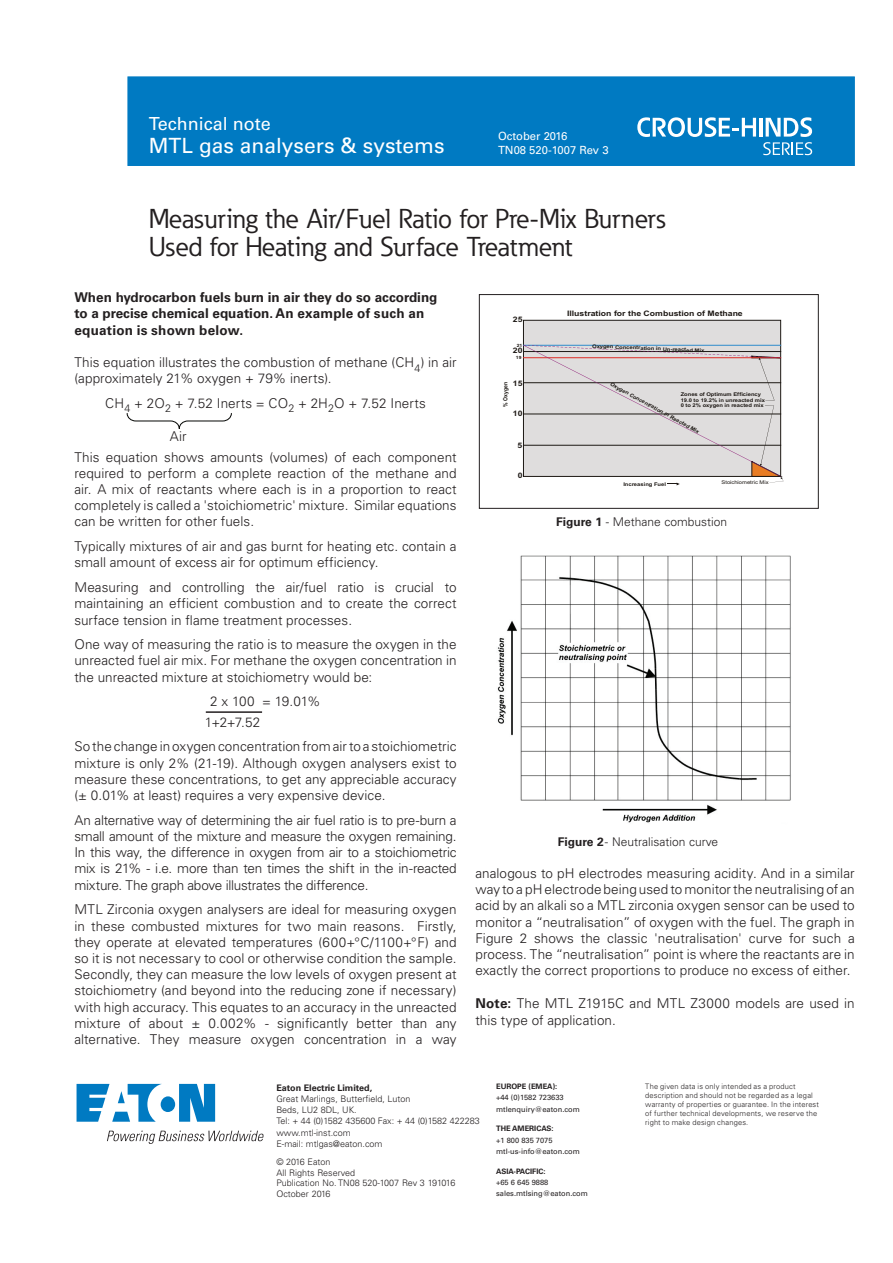
<style>
.page{position:relative;width:893px;height:1263px;background:#fff}
.page>*{position:absolute;margin:0;border:0;box-sizing:border-box;transform-origin:0 0}
.t1{font:27px/28.5px "Eaton";letter-spacing:-.01em;color:#231f20}
.t2{font:21px "Univers LT Pro 55 Roman";color:#fff}
.t3{font:18px "Univers LT Pro 55 Roman";color:#fff}
.t4{font:300 13.5px/16.2px "Univers LT Pro 45";letter-spacing:.005em;color:#231f20;text-align:justify}
.t5{font:700 13.5px/16.2px "Univers LT Pro 65";color:#231f20}
.t6{font:300 12px "Univers LT Pro 45";color:#231f20}
.t7{font:11.25px/14.2px "Univers LT Pro 55 Roman";color:#fff}
.t8{font:300 9px/11.2px "Univers LT Pro 45";color:#231f20}
.t9{font:700 9px "Univers LT Pro 65";color:#231f20}
.t10{font:300 7.5px/9px "Univers LT Pro 45";letter-spacing:.02em;color:#231f20}
.t11{font:7.5px/11.2px "Univers LT Pro 55 Roman";color:#231f20}
.t12{font:700 7.5px "Arial";color:#1d1814;scale:1.15 1}
.t13{font:700 7.5px "Univers LT Pro 65";color:#231f20}
.t14{font:700 5.85px "Arial";letter-spacing:-.005em;color:#1d1814;scale:.87 1}
.t15{font:700 5.25px "Arial";color:#1d1814;scale:1.07 1}
.t16{font:700 5.1px "Arial";color:#1d1814;scale:1.15 1}
.t17{font:5.1px "Arial";letter-spacing:-.005em;color:#1d1814;scale:1.15 1}
.t18{font:700 4.35px "Arial";color:#1d1814;scale:1.15 1}
.s1{font-family:"Univers LT Pro 65";font-weight:700}
</style>
<div class="page">
<div style="left:128px;top:77px;width:727px;height:89px;background:#007ac2"></div>
<svg style="left:637px;top:117px;width:119px;height:20px"></svg>
<hr style="left:759px;top:118px;width:3px;height:19px;background:#fff">
<svg style="left:763px;top:117px;width:49px;height:38px"></svg>
<svg style="left:77px;top:1084px;width:138px;height:38px"></svg>
<svg style="left:107px;top:1131px;width:157px;height:13px"></svg>
<div style="left:523px;top:320px;width:258px;height:156px;background:#dfdddd;border:1px solid #1d1814"></div>
<svg style="left:523px;top:345px;width:261px;height:140px"></svg>
<div style="left:479px;top:294px;width:340px;height:215px;border:1px solid #231f20"></div>
<hr style="left:206px;top:711px;width:56px;height:2px;background:#231f20">
<svg style="left:127px;top:413px;width:105px;height:16px"></svg>
<img style="left:497px;top:555px;width:294px;height:268px">
<h3 class="t3" style="left:149px;top:113px;width:123px">Technical note</h3>
<h2 class="t2" style="left:149px;top:133px;width:297px">MTL gas analysers &amp; systems</h2>
<p class="t7" style="left:498px;top:129px;width:112px">October 2016<br>TN08 520-1007 Rev 3</p>
<h1 class="t1" style="left:149px;top:204px;width:518px">Measuring the Air/Fuel Ratio for Pre-Mix Burners<br>Used for Heating and Surface Treatment</h1>
<p class="t5" style="left:74px;top:289px;width:365px">When hydrocarbon fuels burn in air they do so according to a precise chemical equation. An example of such an equation is shown below.</p>
<p class="t4" style="left:74px;top:354px;width:384px">This equation illustrates the combustion of methane (CH<sub>4</sub>) in air (approximately 21% oxygen + 79% inerts).</p>
<p class="t4" style="left:105px;top:395px;width:322px">CH<sub>4</sub> + 2O<sub>2</sub> + 7.52 Inerts = CO<sub>2</sub> + 2H<sub>2</sub>O + 7.52 Inerts</p>
<p class="t4" style="left:74px;top:426px;width:384px;line-height:20.4px;text-indent:95px">Air<br>This equation shows amounts (volumes) of each component</p>
<p class="t4" style="left:74px;top:465px;width:384px">required to perform a complete reaction of the methane and air. A mix of reactants where each is in a proportion to react completely is called a 'stoichiometric' mixture. Similar equations can be written for other fuels.</p>
<p class="t4" style="left:74px;top:538px;width:384px">Typically mixtures of air and gas burnt for heating etc. contain a small amount of excess air for optimum efficiency.</p>
<p class="t4" style="left:74px;top:579px;width:384px">Measuring and controlling the air/fuel ratio is crucial to maintaining an efficient combustion and to create the correct surface tension in flame treatment processes.</p>
<p class="t4" style="left:74px;top:636px;width:384px">One way of measuring the ratio is to measure the oxygen in the unreacted fuel air mix. For methane the oxygen concentration in the unreacted mixture at stoichiometry would be:</p>
<p class="t4" style="left:205px;top:691px;width:117px;line-height:20.4px;text-indent:5px">2 x 100 = 19.01%<br>1+2+7.52</p>
<p class="t4" style="left:74px;top:738px;width:384px">So the change in oxygen concentration from air to a stoichiometric mixture is only 2% (21-19). Although oxygen analysers exist to measure these concentrations, to get any appreciable accuracy (± 0.01% at least) requires a very expensive device.</p>
<p class="t4" style="left:74px;top:812px;width:384px">An alternative way of determining the air fuel ratio is to pre-burn a small amount of the mixture and measure the oxygen remaining.<br>In this way, the difference in oxygen from air to a stoichiometric mix is 21% - i.e. more than ten times the shift in the in-reacted mixture. The graph above illustrates the difference.</p>
<p class="t4" style="left:74px;top:901px;width:384px">MTL Zirconia oxygen analysers are ideal for measuring oxygen in these combusted mixtures for two main reasons. Firstly, they operate at elevated temperatures (600+°C/1100+°F) and so it is not necessary to cool or otherwise condition the sample.<br>Secondly, they can measure the low levels of oxygen present at stoichiometry (and beyond into the reducing zone if necessary) with high accuracy. This equates to an accuracy in the unreacted mixture of about ± 0.002% - significantly better than any alternative. They measure oxygen concentration in a way</p>
<p class="t12" style="left:567px;top:308px;width:154px">Illustration for the Combustion of Methane</p>
<p class="t12" style="left:513px;top:314px;width:10px">25</p>
<p class="t18" style="left:517px;top:342px;width:6px">21</p>
<p class="t18" style="left:516px;top:354px;width:6px">19</p>
<p class="t16" style="left:592px;top:343px;width:99px;rotate:2deg">Oxygen Concentration in Un-reacted Mix</p>
<p class="t12" style="left:513px;top:346px;width:10px">20</p>
<p class="t12" style="left:513px;top:378px;width:10px">15</p>
<p class="t15" style="left:612px;top:380px;width:96px;rotate:29deg">Oxygen Concentration in Reacted Mix</p>
<p class="t14" style="left:501px;top:406px;width:30px;rotate:-90deg">% Oxygen</p>
<p class="t16" style="left:681px;top:391px;width:71px">Zones of Optimum Efficiency</p>
<p class="t16" style="left:681px;top:402px;width:74px">0 to 2% oxygen in reacted mix</p>
<p class="t16" style="left:681px;top:396px;width:75px">19.0 to 19.2% in unreacted mix</p>
<p class="t12" style="left:513px;top:408px;width:10px">10</p>
<p class="t12" style="left:518px;top:440px;width:6px">5</p>
<p class="t12" style="left:518px;top:471px;width:6px">0</p>
<p class="t17" style="left:721px;top:479px;width:42px">Stoichiometric Mix</p>
<p class="t16" style="left:623px;top:480px;width:39px">Increasing Fuel</p>
<p class="t6" style="left:556px;top:514px;width:173px"><span class="s1">Figure 1</span> - Methane combustion</p>
<p class="t6" style="left:558px;top:835px;width:162px"><span class="s1">Figure 2</span> - Neutralisation curve</p>
<p class="t4" style="left:475px;top:865px;width:381px">analogous to pH electrodes measuring acidity. And in a similar way to a pH electrode being used to monitor the neutralising of an acid by an alkali so a MTL zirconia oxygen sensor can be used to monitor a “neutralisation” of oxygen with the fuel. The graph in Figure 2 shows the classic 'neutralisation' curve for such a process. The “neutralisation” point is where the reactants are in exactly the correct proportions to produce no excess of either.</p>
<p class="t4" style="left:475px;top:995px;width:381px"><span class="s1">Note:</span> The MTL Z1915C and MTL Z3000 models are used in this type of application.</p>
<p class="t9" style="left:276px;top:1082px;width:97px">Eaton Electric Limited,</p>
<p class="t8" style="left:276px;top:1093px;width:205px">Great Marlings, Butterfield, Luton<br>Beds, LU2 8DL, UK.<br>Tel: + 44 (0)1582 435600 Fax: + 44 (0)1582 422283 www.mtl-inst.com<br>E-mail: mtlgas@eaton.com</p>
<p class="t8" style="left:276px;top:1156px;width:181px;line-height:10.8px">© 2016 Eaton<br>All Rights Reserved<br>Publication No. TN08 520-1007 Rev 3 191016<br>October 2016</p>
<p class="t13" style="left:496px;top:1082px;width:63px">EUROPE (EMEA):</p>
<p class="t11" style="left:496px;top:1092px;width:85px">+44 (0)1582 723633 mtlenquiry@eaton.com</p>
<p class="t13" style="left:496px;top:1124px;width:59px">THE AMERICAS:</p>
<p class="t11" style="left:496px;top:1134px;width:85px">+1 800 835 7075 mtl-us-info@eaton.com</p>
<p class="t13" style="left:496px;top:1166px;width:51px">ASIA-PACIFIC:</p>
<p class="t11" style="left:496px;top:1176px;width:93px">+65 6 645 9888 sales.mtlsing@eaton.com</p>
<p class="t10" style="left:645px;top:1082px;width:175px">The given data is only intended as a product description and should not be regarded as a legal warranty of properties or guarantee. In the interest of further technical developments, we reserve the right to make design changes.</p>
</div>
